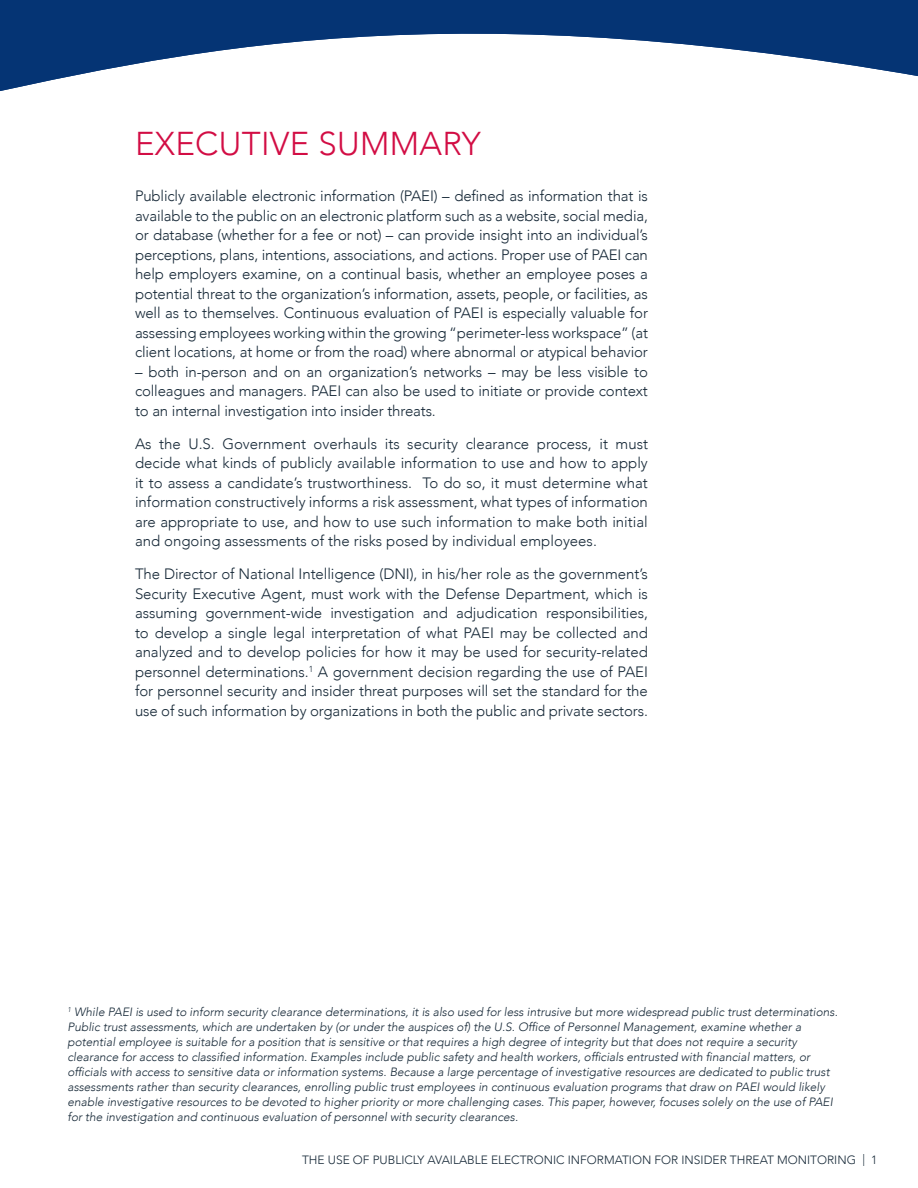
<style>
.page{position:relative;width:918px;height:1188px;background:#fff}
.page>*{position:absolute;margin:0;border:0;box-sizing:border-box;transform-origin:0 0}
.t1{font:300 33px "Avenir";letter-spacing:.01em;color:#d20d44}
.Body{font:300 15px/19.5px "Avenir";letter-spacing:-.01em;color:#172938;text-align:justify}
.Footnotes{font:italic 300 12px/15px "Avenir";color:#172938}
.t2{font:300 12px "Avenir";color:#172938}
</style>
<div class="page">
<svg style="left:0;top:0;width:918px;height:91px;fill:#053474"></svg>
<p class="t1" style="left:135px;top:124px;width:347px">EXECUTIVE SUMMARY</p>
<p class="Body" style="left:135px;top:186px;width:515px">Publicly available electronic information (PAEI) – defined as information that is available to the public on an electronic platform such as a website, social media, or database (whether for a fee or not) – can provide insight into an individual’s perceptions, plans, intentions, associations, and actions. Proper use of PAEI can help employers examine, on a continual basis, whether an employee poses a potential threat to the organization’s information, assets, people, or facilities, as well as to themselves. Continuous evaluation of PAEI is especially valuable for assessing employees working within the growing “perimeter-less workspace” (at client locations, at home or from the road) where abnormal or atypical behavior</p>
<p class="Body" style="left:135px;top:362px;width:515px">– both in-person and on an organization’s networks – may be less visible to colleagues and managers. PAEI can also be used to initiate or provide context to an internal investigation into insider threats.</p>
<p class="Body" style="left:135px;top:434px;width:515px">As the U.S. Government overhauls its security clearance process, it must decide what kinds of publicly available information to use and how to apply it to assess a candidate’s trustworthiness. To do so, it must determine what information constructively informs a risk assessment, what types of information are appropriate to use, and how to use such information to make both initial and ongoing assessments of the risks posed by individual employees.</p>
<p class="Body" style="left:135px;top:564px;width:515px">The Director of National Intelligence (DNI), in his/her role as the government’s Security Executive Agent, must work with the Defense Department, which is assuming government-wide investigation and adjudication responsibilities, to develop a single legal interpretation of what PAEI may be collected and analyzed and to develop policies for how it may be used for security-related personnel determinations.<sup>1</sup> A government decision regarding the use of PAEI for personnel security and insider threat purposes will set the standard for the use of such information by organizations in both the public and private sectors.</p>
<p class="Footnotes" style="left:68px;top:1004px;width:772px"><sup>1</sup> While PAEI is used to inform security clearance determinations, it is also used for less intrusive but more widespread public trust determinations.<br>Public trust assessments, which are undertaken by (or under the auspices of) the U.S. Office of Personnel Management, examine whether a potential employee is suitable for a position that is sensitive or that requires a high degree of integrity but that does not require a security clearance for access to classified information. Examples include public safety and health workers, officials entrusted with financial matters, or officials with access to sensitive data or information systems. Because a large percentage of investigative resources are dedicated to public trust assessments rather than security clearances, enrolling public trust employees in continuous evaluation programs that draw on PAEI would likely enable investigative resources to be devoted to higher priority or more challenging cases. This paper, however, focuses solely on the use of PAEI for the investigation and continuous evaluation of personnel with security clearances.</p>
<p class="t2" style="left:302px;top:1153px;width:577px">THE USE OF PUBLICLY AVAILABLE ELECTRONIC INFORMATION FOR INSIDER THREAT MONITORING | 1</p>
</div>
